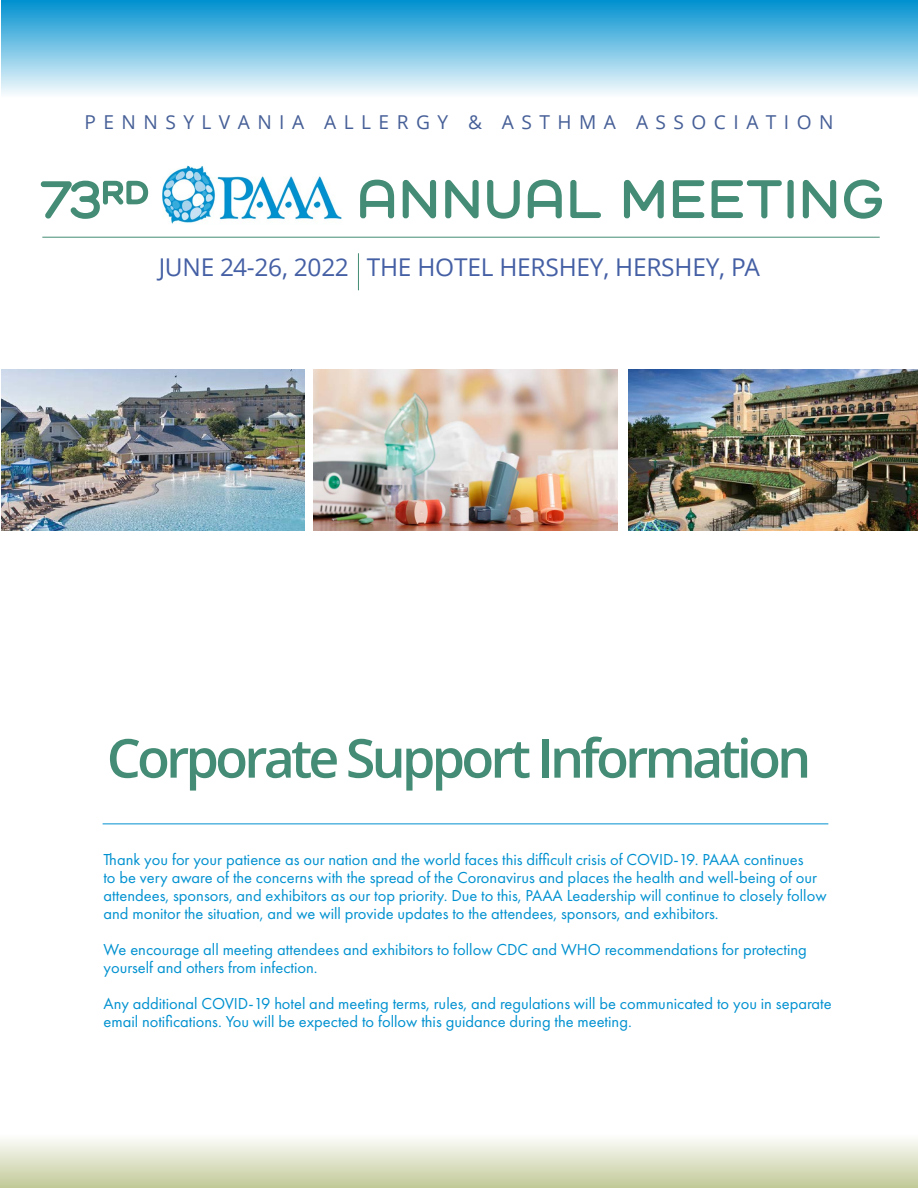
<style>
.page{position:relative;width:918px;height:1188px;background:#fff}
.page>*{position:absolute;margin:0;border:0;box-sizing:border-box;transform-origin:0 0}
.t1{font:600 53.7px "Open Sans";letter-spacing:-.07em;color:#448c75}
.t2{font:24.45px "Open Sans";letter-spacing:-.01em;color:#445fa4}
.t3{font:19.2px "Open Sans";letter-spacing:.39em;color:#465f97}
.t4{font:16.5px/18px "Futura PT";color:#0091d0}
</style>
<div class="page">
<div style="left:0;top:1134px;width:918px;height:54px;background:linear-gradient(to bottom,#fefefe,#c3ca99)"></div>
<hr style="left:103px;top:824px;width:725px;height:1px;background:#0091d0">
<hr style="left:42px;top:237px;width:838px;height:1px;background:#448c75">
<hr style="left:358px;top:253px;width:1px;height:37px;background:#448c75">
<img style="left:1px;top:369px;width:303px;height:162px">
<img style="left:629px;top:369px;width:289px;height:162px">
<img style="left:313px;top:369px;width:305px;height:162px">
<div style="left:1px;top:0;width:917px;height:97px;background:linear-gradient(to bottom,#0090cf,#fafcfe)"></div>
<svg style="left:40px;top:179px;width:842px;height:40px"></svg>
<div style="left:302px;top:170px;width:53px;height:34px;background:#fff"></div>
<img style="left:162px;top:166px;width:180px;height:58px">
<p class="t3" style="left:84px;top:109px;width:751px">PENNSYLVANIA ALLERGY &amp; ASTHMA ASSOCIATION</p>
<h2 class="t2" style="left:159px;top:250px;width:603px">JUNE 24-26, 2022 THE HOTEL HERSHEY, HERSHEY, PA</h2>
<h1 class="t1" style="left:107px;top:721px;width:706px">Corporate Support Information</h1>
<p class="t4" style="left:103px;top:850px;width:725px">Thank you for your patience as our nation and the world faces this difficult crisis of COVID-19. PAAA continues<br>to be very aware of the concerns with the spread of the Coronavirus and places the health and well-being of our attendees, sponsors, and exhibitors as our top priority. Due to this, PAAA Leadership will continue to closely follow and monitor the situation, and we will provide updates to the attendees, sponsors, and exhibitors.</p>
<p class="t4" style="left:103px;top:940px;width:705px">We encourage all meeting attendees and exhibitors to follow CDC and WHO recommendations for protecting yourself and others from infection.</p>
<p class="t4" style="left:103px;top:994px;width:730px">Any additional COVID-19 hotel and meeting terms, rules, and regulations will be communicated to you in separate email notifications. You will be expected to follow this guidance during the meeting.</p>
</div>
